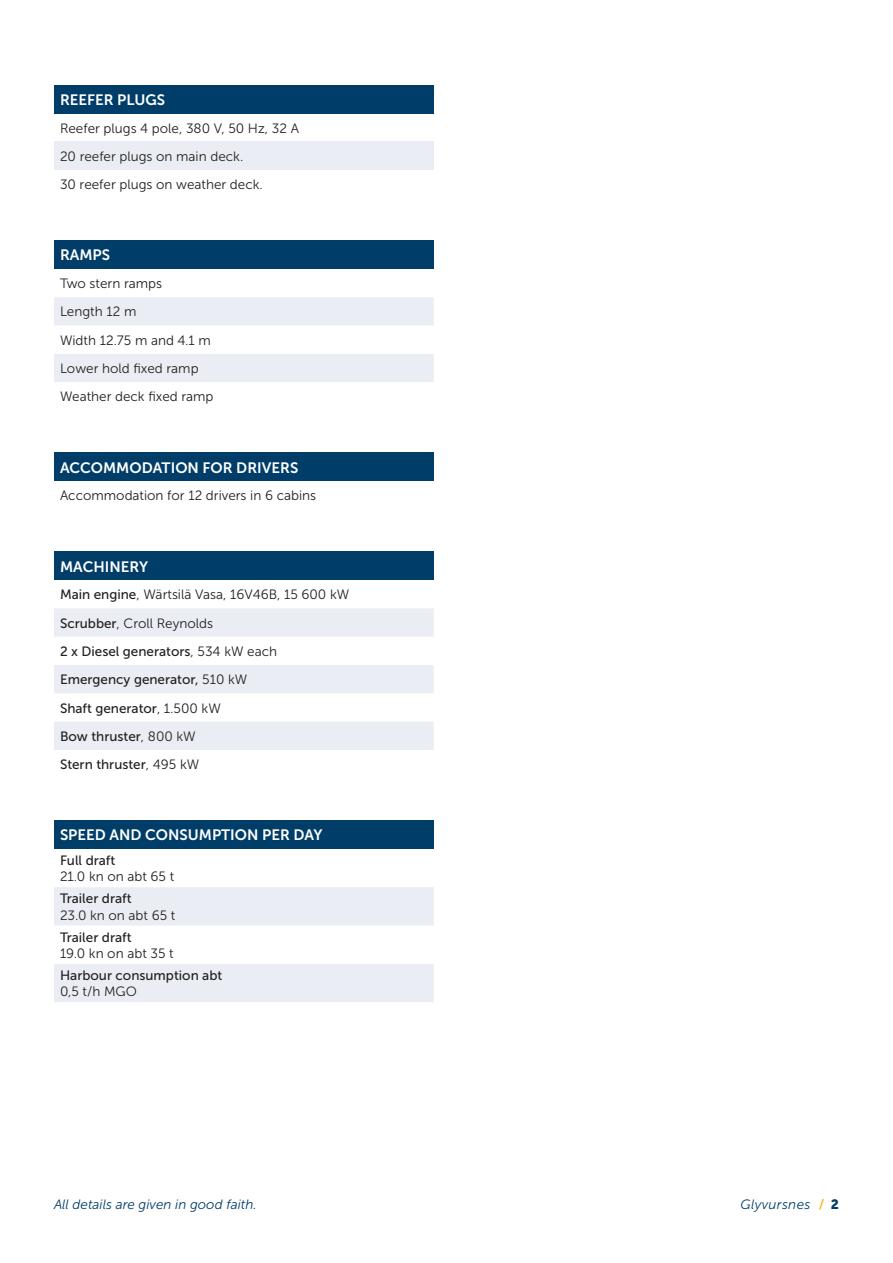
<style>
.page{position:relative;width:893px;height:1263px;background:#fff}
.page>*{position:absolute;margin:0;border:0;box-sizing:border-box;transform-origin:0 0}
.t1{font:15px "Museo Sans 700";color:#fff}
.t2{font:13.5px "Museo Sans 300";color:#231f20}
.t3{font:13.5px "Museo Sans 500";color:#231f20}
.t4{font:italic 13.5px "Museo Sans 300";color:#003d69}
.t5{font:italic 13.5px "Museo Sans 300";letter-spacing:.025em;color:#003d69}
.s1{font-family:"Museo Sans 500"}
.s2{font-family:"Museo Sans 300"}
.s3{font-family:"Museo Sans 700";font-style:normal;color:#fcb61c}
.s4{font-family:"Museo Sans 900";font-style:normal}
</style>
<div class="page">
<div style="left:54px;top:85px;width:380px;height:28px;background:#003d69"></div>
<div style="left:54px;top:142px;width:380px;height:28px;background:#eaeef4"></div>
<div style="left:54px;top:241px;width:380px;height:28px;background:#003d69"></div>
<svg style="left:54px;top:297px;width:380px;height:85px"></svg>
<div style="left:54px;top:453px;width:380px;height:28px;background:#003d69"></div>
<div style="left:54px;top:820px;width:380px;height:29px;background:#003d69"></div>
<svg style="left:54px;top:887px;width:380px;height:115px"></svg>
<div style="left:54px;top:552px;width:380px;height:28px;background:#003d69"></div>
<svg style="left:54px;top:608px;width:380px;height:142px;fill:#eaeef4"></svg>
<p class="t1" style="left:60px;top:91px;width:107px">REEFER PLUGS</p>
<p class="t2" style="left:60px;top:121px;width:241px">Reefer plugs 4 pole, 380 V, 50 Hz, 32 A</p>
<p class="t2" style="left:60px;top:149px;width:185px">20 reefer plugs on main deck.</p>
<p class="t2" style="left:60px;top:177px;width:204px">30 reefer plugs on weather deck.</p>
<p class="t1" style="left:60px;top:247px;width:52px">RAMPS</p>
<p class="t2" style="left:60px;top:276px;width:104px">Two stern ramps</p>
<p class="t2" style="left:60px;top:305px;width:78px">Length 12 m</p>
<p class="t2" style="left:60px;top:333px;width:152px">Width 12.75 m and 4.1 m</p>
<p class="t2" style="left:60px;top:361px;width:140px">Lower hold fixed ramp</p>
<p class="t2" style="left:60px;top:389px;width:155px">Weather deck fixed ramp</p>
<p class="t1" style="left:60px;top:459px;width:240px">ACCOMMODATION FOR DRIVERS</p>
<p class="t2" style="left:60px;top:488px;width:258px">Accommodation for 12 drivers in 6 cabins</p>
<p class="t1" style="left:60px;top:558px;width:90px">MACHINERY</p>
<p class="t2" style="left:60px;top:587px;width:291px"><span class="s1">Main engine</span>, Wärtsilä Vasa, 16V46B, 15 600 kW</p>
<p class="t2" style="left:60px;top:616px;width:155px"><span class="s1">Scrubber</span>, Croll Reynolds</p>
<p class="t3" style="left:60px;top:644px;width:219px">2 x Diesel generators<span class="s2">, 534 kW each</span></p>
<p class="t3" style="left:60px;top:672px;width:189px">Emergency generator, <span class="s2">510 kW</span></p>
<p class="t3" style="left:60px;top:700px;width:162px">Shaft generator<span class="s2">, 1.500 kW</span></p>
<p class="t3" style="left:60px;top:729px;width:137px">Bow thruster<span class="s2">, 800 kW</span></p>
<p class="t3" style="left:60px;top:757px;width:141px">Stern thruster<span class="s2">, 495 kW</span></p>
<p class="t1" style="left:60px;top:827px;width:264px">SPEED AND CONSUMPTION PER DAY</p>
<p class="t3" style="left:60px;top:853px;width:57px">Full draft</p>
<p class="t2" style="left:60px;top:869px;width:116px">21.0 kn on abt 65 t</p>
<p class="t3" style="left:60px;top:891px;width:73px">Trailer draft</p>
<p class="t2" style="left:60px;top:908px;width:117px">23.0 kn on abt 65 t</p>
<p class="t3" style="left:60px;top:930px;width:73px">Trailer draft</p>
<p class="t2" style="left:60px;top:946px;width:115px">19.0 kn on abt 35 t</p>
<p class="t3" style="left:60px;top:968px;width:164px">Harbour consumption abt</p>
<p class="t2" style="left:60px;top:984px;width:78px">0,5 t/h MGO</p>
<p class="t4" style="left:54px;top:1197px;width:204px">All details are given in good faith.</p>
<p class="t5" style="left:740px;top:1197px;width:100px">Glyvursnes <span class="s3">/</span> <span class="s4">2</span></p>
</div>
